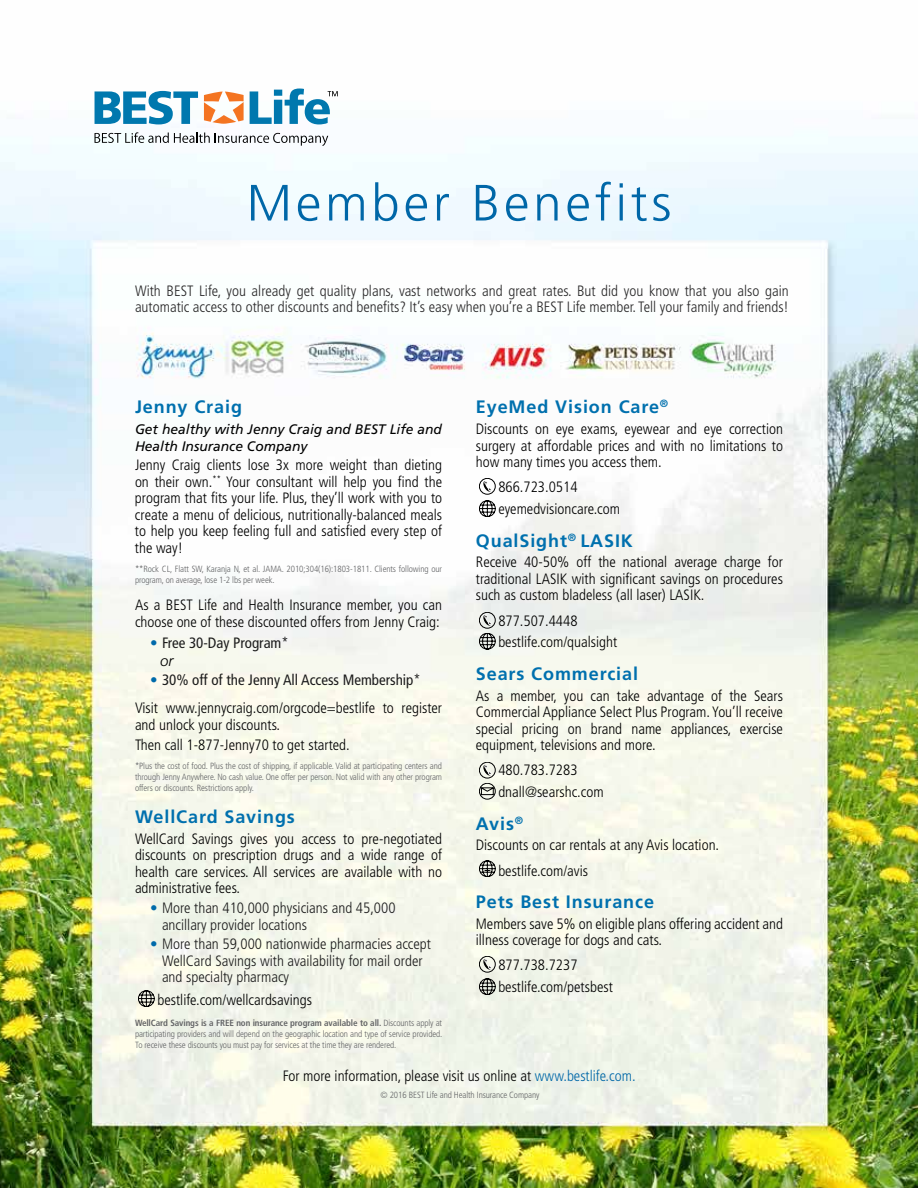
<style>
.page{position:relative;width:918px;height:1188px;background:#fff}
.page>*{position:absolute;margin:0;border:0;box-sizing:border-box;transform-origin:0 0}
.t1{font:300 51px "Frutiger";letter-spacing:.075em;color:#0067a8}
.t2{font:700 18px "Frutiger";letter-spacing:.05em;color:#0070ae}
.t3{font:300 condensed 15px/16.5px "Frutiger";color:#000}
.t4{font:300 condensed 15px/16.5px "Frutiger";color:#292829}
.t5{font:300 condensed 15px/16.5px "Frutiger";color:#1c1c1c}
.t6{font:condensed 15px/18.3px "Frutiger";color:#1c1c1c}
.t7{font:italic 13.8px/16.5px "Frutiger";color:#000}
.t8{font:300 condensed 9px/10.8px "Frutiger";letter-spacing:-.01em;color:#636466;text-align:justify}
.s1{color:#006aaa}
.s2{font-weight:300}
.s3{font-weight:300;font-style:italic;font-stretch:normal;color:#000}
.s4{font-weight:400;color:#006aaa}
.s5{font-weight:400;color:#1c1c1c}
.s6{color:#1c1c1c}
.s7{font-weight:700}
.s8{color:#0067a8}
</style>
<div class="page">
<img style="left:0;top:88px;width:918px;height:1100px">
<svg style="left:95px;top:91px;width:103px;height:33px"></svg>
<svg style="left:204px;top:92px;width:40px;height:32px"></svg>
<svg style="left:95px;top:132px;width:233px;height:14px"></svg>
<svg style="left:250px;top:89px;width:87px;height:35px"></svg>
<div style="left:479px;top:478px;width:16px;height:16px;border:1px solid #000;border-radius:50%"></div>
<svg style="left:483px;top:481px;width:9px;height:11px"></svg>
<svg style="left:479px;top:501px;width:16px;height:16px"></svg>
<svg style="left:479px;top:633px;width:16px;height:16px"></svg>
<div style="left:479px;top:612px;width:16px;height:16px;border:1px solid #000;border-radius:50%"></div>
<svg style="left:483px;top:615px;width:9px;height:11px"></svg>
<svg style="left:479px;top:861px;width:16px;height:16px"></svg>
<div style="left:479px;top:762px;width:16px;height:16px;border:1px solid #000;border-radius:50%"></div>
<svg style="left:483px;top:765px;width:9px;height:11px"></svg>
<svg style="left:479px;top:979px;width:16px;height:16px"></svg>
<div style="left:479px;top:956px;width:16px;height:16px;border:1px solid #000;border-radius:50%"></div>
<svg style="left:483px;top:959px;width:9px;height:11px"></svg>
<svg style="left:138px;top:991px;width:16px;height:16px"></svg>
<svg style="left:479px;top:783px;width:16px;height:16px"></svg>
<h1 class="t1" style="left:247px;top:174px;width:426px">Member Benefits</h1>
<p class="t4" style="left:135px;top:282px;width:655px">With BEST Life, you already get quality plans, vast networks and great rates. But did you know that you also gain automatic access to other discounts and benefits? It’s easy when you’re a BEST Life member. Tell your family and friends!</p>
<p class="t2" style="left:135px;top:397px;width:109px">Jenny Craig</p>
<p class="t7" style="left:135px;top:421px;width:309px">Get healthy with Jenny Craig and BEST Life and<br>Health Insurance Company</p>
<p class="t3" style="left:135px;top:457px;width:309px;text-align:justify">Jenny Craig clients lose 3x more weight than dieting on their own.<sup>**</sup> Your consultant will help you find the program that fits your life. Plus, they’ll work with you to create a menu of delicious, nutritionally-balanced meals to help you keep feeling full and satisfied every step of the way!</p>
<p class="t8" style="left:135px;top:564px;width:309px">**Rock CL, Flatt SW, Karanja N, et al. JAMA. 2010;304(16):1803-1811. Clients following our program, on average, lose 1-2 lbs per week.</p>
<p class="t3" style="left:135px;top:597px;width:309px">As a BEST Life and Health Insurance member, you can choose one of these discounted offers from Jenny Craig:</p>
<p class="t6" style="left:160px;top:634px;width:130px;text-indent:-10px"><span class="s1">•</span> Free 30-Day Program<span class="s2">* </span><span class="s3">or</span></p>
<p class="t3" style="left:135px;top:665px;width:309px;line-height:28.8px;text-align:center"><span class="s4">•</span> <span class="s5">30% off of the Jenny All Access Membership</span><span class="s6">*<br></span>Visit www.jennycraig.com/orgcode=bestlife to register</p>
<p class="t3" style="left:135px;top:715px;width:216px;line-height:19.8px">and unlock your discounts.<br>Then call 1-877-Jenny70 to get started.</p>
<p class="t8" style="left:135px;top:761px;width:309px">*Plus the cost of food. Plus the cost of shipping, if applicable. Valid at participating centers and through Jenny Anywhere. No cash value. One offer per person. Not valid with any other program offers or discounts. Restrictions apply.</p>
<p class="t2" style="left:135px;top:806px;width:161px">WellCard Savings</p>
<p class="t3" style="left:135px;top:831px;width:309px;text-align:justify">WellCard Savings gives you access to pre-negotiated discounts on prescription drugs and a wide range of health care services. All services are available with no administrative fees.</p>
<p class="t5" style="left:162px;top:900px;width:235px;text-indent:-12px"><span class="s1">•</span> More than 410,000 physicians and 45,000 ancillary provider locations</p>
<p class="t5" style="left:162px;top:936px;width:271px;text-indent:-12px"><span class="s1">•</span> More than 59,000 nationwide pharmacies accept<br>WellCard Savings with availability for mail order and specialty pharmacy</p>
<p class="t3" style="left:158px;top:991px;width:156px">bestlife.com/wellcardsavings</p>
<p class="t8" style="left:135px;top:1018px;width:309px"><span class="s7">WellCard Savings is a FREE non insurance program available to all.</span> Discounts apply at participating providers and will depend on the geographic location and type of service provided.<br>To receive these discounts you must pay for services at the time they are rendered.</p>
<p class="t2" style="left:476px;top:397px;width:194px">EyeMed Vision Care<sup>®</sup></p>
<p class="t3" style="left:476px;top:421px;width:309px;text-align:justify">Discounts on eye exams, eyewear and eye correction surgery at affordable prices and with no limitations to how many times you access them.</p>
<p class="t3" style="left:498px;top:476px;width:123px;line-height:21.9px">866.723.0514 eyemedvisioncare.com</p>
<p class="t2" style="left:476px;top:530px;width:159px">QualSight<sup>®</sup> LASIK</p>
<p class="t3" style="left:476px;top:554px;width:309px;text-align:justify">Receive 40-50% off the national average charge for traditional LASIK with significant savings on procedures such as custom bladeless (all laser) LASIK.</p>
<p class="t3" style="left:498px;top:610px;width:120px;line-height:21.9px">877.507.4448 bestlife.com/qualsight</p>
<p class="t2" style="left:476px;top:663px;width:164px">Sears Commercial</p>
<p class="t3" style="left:476px;top:687px;width:309px;text-align:justify">As a member, you can take advantage of the Sears Commercial Appliance Select Plus Program. You’ll receive special pricing on brand name appliances, exercise equipment, televisions and more.</p>
<p class="t3" style="left:498px;top:759px;width:107px;line-height:21.9px">480.783.7283 dnall@searshc.com</p>
<p class="t2" style="left:476px;top:813px;width:49px">Avis<sup>®</sup></p>
<p class="t3" style="left:498px;top:833px;width:222px;line-height:25.2px;text-indent:-22px">Discounts on car rentals at any Avis location. bestlife.com/avis</p>
<p class="t2" style="left:476px;top:891px;width:180px">Pets Best Insurance</p>
<p class="t3" style="left:476px;top:916px;width:309px">Members save 5% on eligible plans offering accident and illness coverage for dogs and cats.</p>
<p class="t3" style="left:498px;top:955px;width:116px;line-height:21.9px">877.738.7237 bestlife.com/petsbest</p>
<p class="t3" style="left:283px;top:1068px;width:354px">For more information, please visit us online at <span class="s8">www.bestlife.com.</span></p>
<p class="t8" style="left:381px;top:1089px;width:160px">© 2016 BEST Life and Health Insurance Company</p>
</div>
